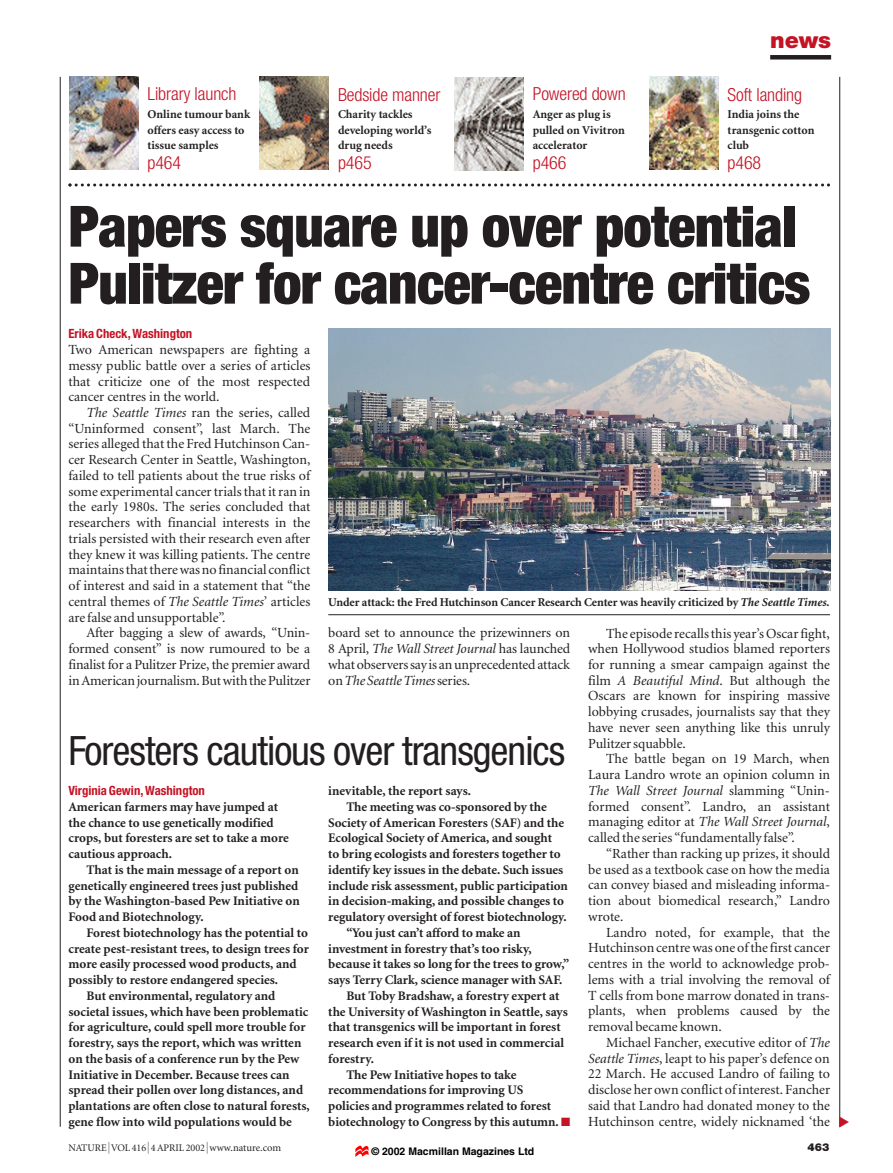
<style>
.page{position:relative;width:893px;height:1173px;background:#fff}
.page>*{position:absolute;margin:0;border:0;box-sizing:border-box;transform-origin:0 0}
.t1{font:900 condensed 57px/57px "Helvetica Neue";letter-spacing:-.015em;color:#231f20}
.t2{font:condensed 40.5px "Helvetica Neue";letter-spacing:-.025em;color:#231f20}
.t3{font:900 22.5px "Helvetica Neue";color:#c41324}
.t4{font:300 condensed 18px "Helvetica Neue";letter-spacing:-.005em;color:#c41324}
.t5{font:13.95px/15.8px "Minion";color:#231f20;text-align:justify}
.t6{font:700 13.2px/15.8px "Minion";color:#231f20}
.t7{font:700 condensed 12.75px "Helvetica Neue";color:#c41324}
.t8{font:700 12px/15.8px "Minion";color:#231f20}
.t9{font:900 10.8px "Helvetica Neue";color:#231f20}
.t10{font:700 10.5px "Helvetica";color:#000}
.t11{font:10.2px "Minion";color:#231f20}
.s1{font-style:italic}
.s2{color:#c41324}
.s3{font-family:"Unica SB";font-weight:300;font-size:12px}
.s4{font-size:10.5px}
</style>
<div class="page">
<div style="left:770px;top:55px;width:61px;height:5px;background:#231f20"></div>
<hr style="left:60px;top:77px;width:1px;height:1050px;background:#231f20">
<hr style="left:839px;top:77px;width:1px;height:1050px;background:#231f20">
<img style="left:69px;top:77px;width:69px;height:92px">
<img style="left:260px;top:77px;width:69px;height:92px">
<img style="left:454px;top:78px;width:70px;height:92px">
<img style="left:649px;top:77px;width:69px;height:92px">
<svg style="left:68px;top:184px;width:762px;height:3px"></svg>
<hr style="left:328px;top:614px;width:502px;height:1px;background:#231f20">
<img style="left:328px;top:329px;width:502px;height:261px">
<svg style="left:355px;top:1146px;width:13px;height:11px"></svg>
<svg style="left:839px;top:1116px;width:2px;height:11px"></svg>
<p class="t4" style="left:147px;top:87px;width:91px">Library launch</p>
<p class="t8" style="left:147px;top:107px;width:104px">Online tumour bank offers easy access to tissue samples</p>
<p class="t4" style="left:147px;top:156px;width:35px">p464</p>
<p class="t4" style="left:338px;top:88px;width:104px">Bedside manner</p>
<p class="t8" style="left:338px;top:107px;width:95px">Charity tackles developing world’s drug needs</p>
<p class="t4" style="left:338px;top:156px;width:35px">p465</p>
<p class="t4" style="left:532px;top:88px;width:94px">Powered down</p>
<p class="t8" style="left:532px;top:107px;width:93px">Anger as plug is pulled on Vivitron accelerator</p>
<p class="t4" style="left:532px;top:156px;width:35px">p466</p>
<h3 class="t3" style="left:770px;top:32px;width:62px">news</h3>
<p class="t4" style="left:727px;top:88px;width:76px">Soft landing</p>
<p class="t8" style="left:727px;top:107px;width:88px">India joins the transgenic cotton club</p>
<p class="t4" style="left:727px;top:156px;width:35px">p468</p>
<h1 class="t1" style="left:68px;top:203px;width:743px">Papers square up over potential<br>Pulitzer for cancer-centre critics</h1>
<p class="t7" style="left:68px;top:329px;width:125px">Erika Check, Washington</p>
<p class="t5" style="left:68px;top:343px;width:243px">Two American newspapers are fighting a messy public battle over a series of articles that criticize one of the most respected cancer centres in the world.</p>
<p class="t5" style="left:68px;top:406px;width:243px;text-indent:18px"><span class="s1">The Seattle Times</span> ran the series, called “Uninformed consent”, last March. The series alleged that the Fred Hutchinson Can&shy;cer Research Center in Seattle, Washington, failed to tell patients about the true risks of some experimental cancer trials that it ran in the early 1980s. The series concluded that researchers with financial interests in the trials persisted with their research even after they knew it was killing patients. The centre maintains that there was no financial conflict of interest and said in a statement that “the central themes of <span class="s1">The Seattle Times</span>’ articles are false and unsupportable”.</p>
<p class="t5" style="left:68px;top:626px;width:243px;text-indent:18px">After bagging a slew of awards, “Unin&shy;formed consent” is now rumoured to be a finalist for a Pulitzer Prize, the premier award in American journalism. But with the Pulitzer</p>
<p class="t5" style="left:328px;top:626px;width:243px">board set to announce the prizewinners on 8 April, <span class="s1">The Wall Street Journal</span> has launched what observers say is an unprecedented attack on <span class="s1">The Seattle Times</span> series.</p>
<p class="t8" style="left:328px;top:595px;width:502px">Under attack: the Fred Hutchinson Cancer Research Center was heavily criticized by <span class="s1">The Seattle Times</span>.</p>
<p class="t5" style="left:588px;top:626px;width:243px;text-indent:18px">The episode recalls this year’s Oscar fight, when Hollywood studios blamed reporters for running a smear campaign against the film <span class="s1">A Beautiful Mind</span>. But although the Oscars are known for inspiring massive lobbying crusades, journalists say that they have never seen anything like this unruly Pulitzer squabble.</p>
<p class="t5" style="left:588px;top:752px;width:243px;text-indent:18px">The battle began on 19 March, when Laura Landro wrote an opinion column in <span class="s1">The Wall Street Journal</span> slamming “Unin&shy;formed consent”. Landro, an assistant managing editor at <span class="s1">The Wall Street Journal</span>, called the series “fundamentally false”.</p>
<p class="t5" style="left:588px;top:847px;width:243px;text-indent:18px">“Rather than racking up prizes, it should be used as a textbook case on how the media can convey biased and misleading informa&shy;tion about biomedical research,” Landro wrote.</p>
<p class="t5" style="left:588px;top:926px;width:243px;text-indent:18px">Landro noted, for example, that the Hutchinson centre was one of the first cancer centres in the world to acknowledge prob&shy;lems with a trial involving the removal of T cells from bone marrow donated in trans&shy;plants, when problems caused by the removal became known.</p>
<p class="t5" style="left:588px;top:1036px;width:243px;text-indent:18px">Michael Fancher, executive editor of <span class="s1">The Seattle Times</span>, leapt to his paper’s defence on 22 March. He accused Landro of failing to disclose her own conflict of interest. Fancher said that Landro had donated money to the Hutchinson centre, widely nicknamed ‘the</p>
<h2 class="t2" style="left:68px;top:736px;width:498px">Foresters cautious over transgenics</h2>
<p class="t6" style="left:328px;top:784px;width:144px">inevitable, the report says.</p>
<p class="t6" style="left:346px;top:800px;width:202px">The meeting was co-sponsored by the</p>
<p class="t6" style="left:328px;top:816px;width:237px">Society of American Foresters (SAF) and the</p>
<p class="t6" style="left:328px;top:831px;width:225px">Ecological Society of America, and sought</p>
<p class="t6" style="left:328px;top:847px;width:234px">to bring ecologists and foresters together to</p>
<p class="t6" style="left:328px;top:863px;width:236px">identify key issues in the debate. Such issues</p>
<p class="t6" style="left:328px;top:879px;width:241px">include risk assessment, public participation</p>
<p class="t6" style="left:328px;top:894px;width:237px">in decision-making, and possible changes to</p>
<p class="t6" style="left:328px;top:910px;width:240px">regulatory oversight of forest biotechnology.</p>
<p class="t6" style="left:346px;top:926px;width:176px">“You just can’t afford to make an</p>
<p class="t6" style="left:328px;top:942px;width:205px">investment in forestry that’s too risky,</p>
<p class="t6" style="left:328px;top:957px;width:242px">because it takes so long for the trees to grow,”</p>
<p class="t6" style="left:328px;top:973px;width:235px">says Terry Clark, science manager with SAF.</p>
<p class="t6" style="left:346px;top:989px;width:215px">But Toby Bradshaw, a forestry expert at</p>
<p class="t6" style="left:328px;top:1005px;width:241px">the University of Washington in Seattle, says</p>
<p class="t6" style="left:328px;top:1020px;width:234px">that transgenics will be important in forest</p>
<p class="t6" style="left:328px;top:1036px;width:237px">research even if it is not used in commercial</p>
<p class="t6" style="left:328px;top:1052px;width:47px">forestry.</p>
<p class="t6" style="left:346px;top:1068px;width:172px">The Pew Initiative hopes to take</p>
<p class="t6" style="left:328px;top:1083px;width:196px">recommendations for improving US</p>
<p class="t6" style="left:328px;top:1099px;width:224px">policies and programmes related to forest</p>
<p class="t6" style="left:328px;top:1115px;width:243px">biotechnology to Congress by this autumn. <span class="s2">■</span></p>
<p class="t7" style="left:68px;top:786px;width:138px">Virginia Gewin, Washington</p>
<p class="t6" style="left:68px;top:800px;width:222px">American farmers may have jumped at the chance to use genetically modified crops, but foresters are set to take a more cautious approach.</p>
<p class="t6" style="left:68px;top:863px;width:233px;text-align:justify;text-indent:18px">That is the main message of a report on genetically engineered trees just published by the Washington-based Pew Initiative on Food and Biotechnology.</p>
<p class="t6" style="left:86px;top:926px;width:223px">Forest biotechnology has the potential to</p>
<p class="t6" style="left:68px;top:942px;width:242px">create pest-resistant trees, to design trees for</p>
<p class="t6" style="left:68px;top:957px;width:230px">more easily processed wood products, and</p>
<p class="t6" style="left:68px;top:973px;width:211px">possibly to restore endangered species.</p>
<p class="t6" style="left:86px;top:989px;width:190px">But environmental, regulatory and</p>
<p class="t6" style="left:68px;top:1005px;width:241px">societal issues, which have been problematic</p>
<p class="t6" style="left:68px;top:1020px;width:238px">for agriculture, could spell more trouble for</p>
<p class="t6" style="left:68px;top:1036px;width:234px">forestry, says the report, which was written</p>
<p class="t6" style="left:68px;top:1052px;width:232px">on the basis of a conference run by the Pew</p>
<p class="t6" style="left:68px;top:1068px;width:222px">Initiative in December. Because trees can</p>
<p class="t6" style="left:68px;top:1083px;width:236px">spread their pollen over long distances, and</p>
<p class="t6" style="left:68px;top:1099px;width:243px">plantations are often close to natural forests,</p>
<p class="t6" style="left:68px;top:1115px;width:225px">gene flow into wild populations would be</p>
<p class="t11" style="left:68px;top:1143px;width:214px">NATURE<span class="s3">|</span> VOL 416 <span class="s3">|</span> 4 APRIL 2002 <span class="s3">|</span> <span class="s4">www.nature.com</span></p>
<p class="t9" style="left:807px;top:1143px;width:23px">463</p>
<p class="t10" style="left:371px;top:1145px;width:164px">© 2002 Macmillan Magazines Ltd</p>
</div>
